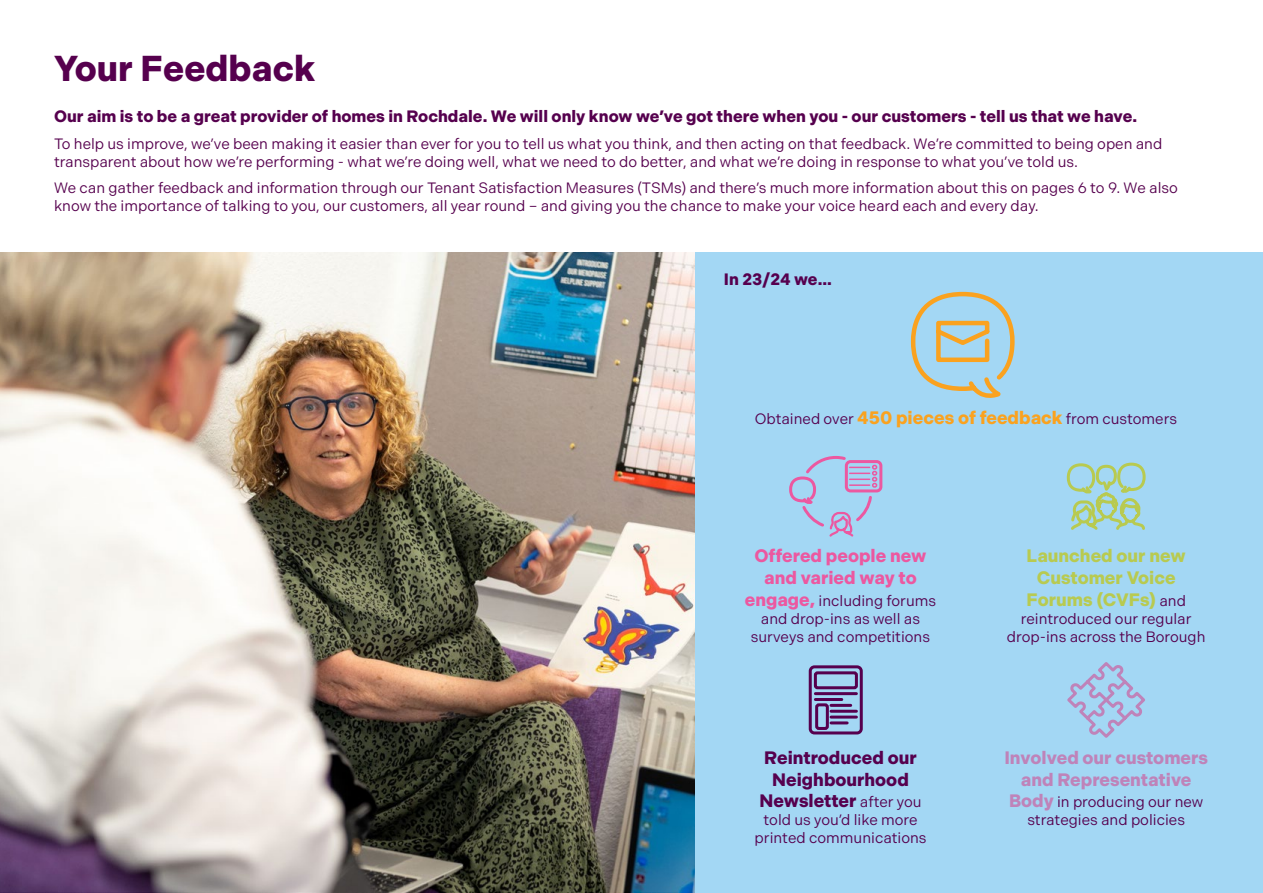
<style>
.page{position:relative;width:1263px;height:893px;background:#fff}
.page>*{position:absolute;margin:0;border:0;box-sizing:border-box;transform-origin:0 0}
.t1{font:700 36px "Indivisible";color:#56004e}
.t2{font:700 18px/21.6px "Indivisible";color:#56004e;text-align:center}
.t3{font:700 18px/21.6px "Indivisible";color:#b8ca50;text-align:center}
.t4{font:700 18px/21.6px "Indivisible";color:#bf83b9;text-align:center}
.t5{font:700 18px/21.6px "Indivisible";color:#ec58a0;text-align:center}
.t6{font:700 16.5px "Indivisible";color:#56004e}
.t7{font:15px/18px "Indivisible";color:#56004e;text-align:center}
.s1{font-weight:700;font-size:18px;color:#faa21f}
.s2{font-weight:700;font-size:18px;color:#ec58a0}
.s3{font-weight:400;font-size:15px}
.s4{font-weight:400;font-size:15px;color:#56004e}
.s5{font-weight:700;font-size:18px;color:#bf83b9}
</style>
<div class="page">
<div style="left:668px;top:252px;width:595px;height:641px;background:#a3d7f4"></div>
<img style="left:0;top:252px;width:694px;height:641px">
<svg style="left:910px;top:291px;width:105px;height:107px"></svg>
<svg style="left:1067px;top:662px;width:78px;height:76px"></svg>
<div style="left:809px;top:665px;width:54px;height:69px;border:3px solid #56004e;border-radius:4px"></div>
<div style="left:814px;top:671px;width:44px;height:18px;border:3px solid #56004e;border-radius:2px"></div>
<div style="left:815px;top:703px;width:14px;height:27px;border:3px solid #56004e;border-radius:2px"></div>
<hr style="left:815px;top:692px;width:41px;height:3px;background:#56004e">
<hr style="left:831px;top:704px;width:20px;height:3px;background:#56004e">
<hr style="left:831px;top:710px;width:25px;height:3px;background:#56004e">
<hr style="left:831px;top:716px;width:25px;height:3px;background:#56004e">
<hr style="left:815px;top:698px;width:27px;height:3px;background:#56004e">
<hr style="left:831px;top:721px;width:16px;height:3px;background:#56004e">
<svg style="left:1066px;top:462px;width:80px;height:68px"></svg>
<div style="left:845px;top:460px;width:37px;height:32px;border:3px solid #ec58a0;border-radius:4px"></div>
<svg style="left:789px;top:456px;width:88px;height:81px"></svg>
<h1 class="t1" style="left:54px;top:47px;width:263px">Your Feedback</h1>
<p class="t6" style="left:54px;top:107px;width:1085px">Our aim is to be a great provider of homes in Rochdale. We will only know we’ve got there when you - our customers - tell us that we have.</p>
<p class="t7" style="left:54px;top:134px;width:1110px;text-align:left">To help us improve, we’ve been making it easier than ever for you to tell us what you think, and then acting on that feedback. We’re committed to being open and transparent about how we’re performing - what we’re doing well, what we need to do better, and what we’re doing in response to what you’ve told us.</p>
<p class="t7" style="left:54px;top:179px;width:1125px;text-align:left">We can gather feedback and information through our Tenant Satisfaction Measures (TSMs) and there’s much more information about this on pages 6 to 9. We also know the importance of talking to you, our customers, all year round – and giving you the chance to make your voice heard each and every day.</p>
<p class="t6" style="left:724px;top:269px;width:110px">In 23/24 we...</p>
<p class="t7" style="left:755px;top:410px;width:424px">Obtained over <span class="s1">450 pieces of feedback</span> from customers</p>
<p class="t5" style="left:754px;top:545px;width:174px">Offered people new and varied way to</p>
<p class="t7" style="left:745px;top:591px;width:193px"><span class="s2">engage,</span> including forums and drop-ins as well as surveys and competitions</p>
<p class="t2" style="left:759px;top:747px;width:164px">Reintroduced our<br>Neighbourhood<br>Newsletter <span class="s3">after you</span></p>
<p class="t7" style="left:755px;top:811px;width:173px">told us you’d like more printed communications</p>
<p class="t3" style="left:1026px;top:545px;width:161px">Launched our new<br>Customer Voice<br>Forums (CVFs) <span class="s4">and</span></p>
<p class="t7" style="left:1007px;top:609px;width:200px">reintroduced our regular drop-ins across the Borough</p>
<p class="t4" style="left:1004px;top:747px;width:205px">Involved our customers and Representative</p>
<p class="t7" style="left:1009px;top:793px;width:196px"><span class="s5">Body</span> in producing our new strategies and policies</p>
</div>
